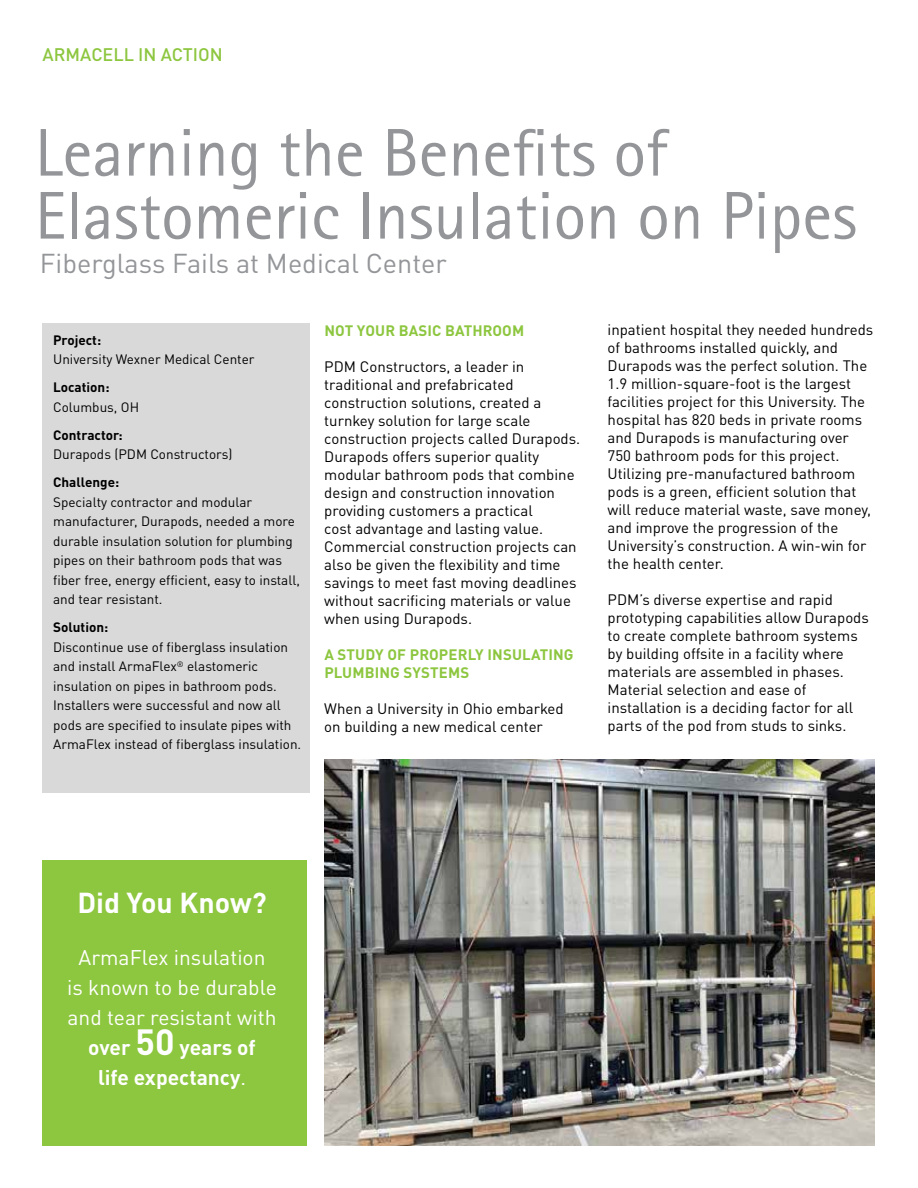
<style>
.page{position:relative;width:918px;height:1188px;background:#fff}
.page>*{position:absolute;margin:0;border:0;box-sizing:border-box;transform-origin:0 0}
.t1{font:67.5px/63px "Rotis Sans Serif Pro";color:#939598}
.t2{font:700 28.5px "DIN Pro";color:#fff}
.t3{font:27px "DIN Pro";color:#939598}
.t4{font:21px/30px "DIN Pro";color:#fff;text-align:center}
.t5{font:500 18px "DIN Pro";color:#8dc63f}
.t6{font:15px/18px "DIN Pro";color:#000}
.t7{font:700 15px/18px "DIN Pro";letter-spacing:.01em;color:#8dc63f}
.t8{font:13.5px/19.5px "DIN Pro";color:#000}
.t9{font:700 13.5px "DIN Pro";color:#000}
.s1{font-weight:700}
.s2{font-weight:700;font-size:36px}
</style>
<div class="page">
<div style="left:43px;top:324px;width:267px;height:469px;background:#d9d9d9"></div>
<img style="left:324px;top:759px;width:551px;height:386px">
<div style="left:43px;top:860px;width:264px;height:285px;background:#8dc63f"></div>
<p class="t5" style="left:43px;top:40px;width:182px">ARMACELL IN ACTION</p>
<h1 class="t1" style="left:35px;top:122px;width:824px">Learning the Benefits of<br>Elastomeric Insulation on Pipes</h1>
<h3 class="t3" style="left:40px;top:242px;width:409px">Fiberglass Fails at Medical Center</h3>
<p class="t9" style="left:53px;top:329px;width:50px">Project:</p>
<p class="t8" style="left:53px;top:348px;width:203px">University Wexner Medical Center</p>
<p class="t9" style="left:53px;top:376px;width:58px">Location:</p>
<p class="t8" style="left:53px;top:396px;width:87px">Columbus, OH</p>
<p class="t9" style="left:53px;top:424px;width:71px">Contractor:</p>
<p class="t8" style="left:53px;top:443px;width:181px">Durapods (PDM Constructors)</p>
<p class="t9" style="left:53px;top:471px;width:68px">Challenge:</p>
<p class="t8" style="left:53px;top:491px;width:248px">Specialty contractor and modular manufacturer, Durapods, needed a more durable insulation solution for plumbing pipes on their bathroom pods that was fiber free, energy efficient, easy to install, and tear resistant.</p>
<p class="t9" style="left:53px;top:616px;width:57px">Solution:</p>
<p class="t8" style="left:53px;top:636px;width:250px">Discontinue use of fiberglass insulation and install ArmaFlex<sup>®</sup> elastomeric insulation on pipes in bathroom pods.<br>Installers were successful and now all pods are specified to insulate pipes with ArmaFlex instead of fiberglass insulation.</p>
<p class="t7" style="left:324px;top:319px;width:201px">NOT YOUR BASIC BATHROOM</p>
<p class="t6" style="left:324px;top:356px;width:257px">PDM Constructors, a leader in traditional and prefabricated construction solutions, created a turnkey solution for large scale construction projects called Durapods.<br>Durapods offers superior quality modular bathroom pods that combine design and construction innovation providing customers a practical<br>cost advantage and lasting value.<br>Commercial construction projects can also be given the flexibility and time savings to meet fast moving deadlines without sacrificing materials or value when using Durapods.</p>
<p class="t7" style="left:324px;top:643px;width:251px">A STUDY OF PROPERLY INSULATING<br>PLUMBING SYSTEMS</p>
<p class="t6" style="left:324px;top:698px;width:241px">When a University in Ohio embarked on building a new medical center</p>
<p class="t6" style="left:608px;top:319px;width:267px">inpatient hospital they needed hundreds of bathrooms installed quickly, and Durapods was the perfect solution. The 1.9 million-square-foot is the largest facilities project for this University. The hospital has 820 beds in private rooms and Durapods is manufacturing over 750 bathroom pods for this project.<br>Utilizing pre-manufactured bathroom pods is a green, efficient solution that will reduce material waste, save money, and improve the progression of the University’s construction. A win-win for the health center.</p>
<p class="t6" style="left:608px;top:589px;width:263px">PDM’s diverse expertise and rapid prototyping capabilities allow Durapods to create complete bathroom systems by building offsite in a facility where materials are assembled in phases.<br>Material selection and ease of installation is a deciding factor for all parts of the pod from studs to sinks.</p>
<h2 class="t2" style="left:77px;top:879px;width:191px">Did You Know?</h2>
<h3 class="t4" style="left:67px;top:941px;width:211px">ArmaFlex insulation<br>is known to be durable and tear resistant with <span class="s1">over</span> <span class="s2">50</span> <span class="s1">years of<br>life expectancy</span>.</h3>
</div>
